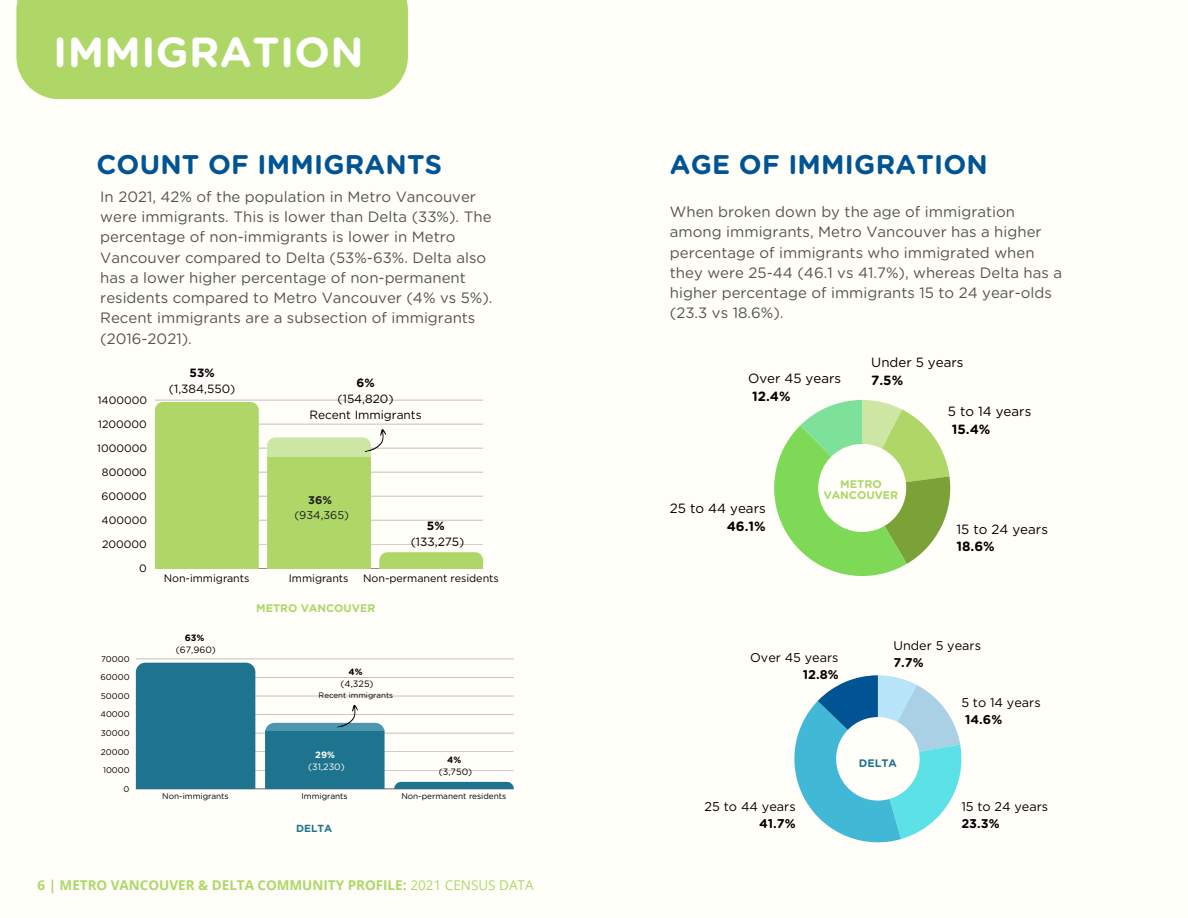
<style>
.page{position:relative;width:1188px;height:918px;background:#fffef9}
.page>*{position:absolute;margin:0;border:0;box-sizing:border-box;transform-origin:0 0}
.t1{font:700 42px "Gotham Rounded";letter-spacing:.01em;color:#fff}
.t2{font:700 27px "Gotham Rounded";letter-spacing:.01em;color:#005493}
.t3{font:15px/20.2px "Gotham Rounded";color:#545454}
.t4{font:700 13.5px "Open Sans";color:#aed768}
.t5{font:13.35px/17.9px "Gotham Rounded";color:#000}
.t6{font:12.75px/17px "Gotham Rounded";color:#000}
.t7{font:12px/15.9px "Gotham";color:#000;text-align:center}
.t8{font:700 12px "Gotham";color:#000}
.t9{font:700 11.1px/11.1px "Gotham Rounded";color:#aed768;text-align:center}
.t10{font:11.1px "Gotham";color:#1d1d1b}
.t11{font:700 11.1px "Gotham";color:#1d1d1b}
.t12{font:700 10.95px "Gotham";color:#aed768}
.t13{font:700 10.95px "Gotham Rounded";color:#1e748f}
.t14{font:10.65px "Gotham";color:#000}
.t15{font:700 10.2px "Gotham";color:#1e748f}
.t16{font:9.15px "Gotham Rounded";color:#000}
.t17{font:9.15px "Gotham Rounded";color:#fffef9}
.t18{font:700 9.15px "Gotham Rounded";color:#000}
.t19{font:700 9.15px "Gotham Rounded";color:#fffef9}
.t20{font:8.25px "Gotham Rounded";color:#000}
.t21{font:7.95px "Gotham Rounded";color:#000}
.s1{font-weight:700}
.s2{font-weight:400}
</style>
<div class="page">
<div style="left:16px;top:0;width:392px;height:99px;background:#aed768"></div>
<svg style="left:794px;top:675px;width:167px;height:167px"></svg>
<hr style="left:155px;top:568px;width:328px;height:1px;background:#000">
<hr style="left:155px;top:544px;width:328px;height:1px;background:#000">
<hr style="left:155px;top:520px;width:328px;height:1px;background:#000">
<hr style="left:155px;top:496px;width:328px;height:1px;background:#000">
<hr style="left:155px;top:472px;width:328px;height:1px;background:#000">
<hr style="left:155px;top:448px;width:328px;height:1px;background:#000">
<hr style="left:155px;top:424px;width:328px;height:1px;background:#000">
<hr style="left:155px;top:400px;width:328px;height:1px;background:#000">
<div style="left:155px;top:402px;width:104px;height:166px;background:#aed768"></div>
<svg style="left:267px;top:429px;width:216px;height:139px"></svg>
<svg style="left:774px;top:400px;width:176px;height:176px"></svg>
<hr style="left:136px;top:789px;width:378px;height:1px;background:#000">
<hr style="left:136px;top:770px;width:378px;height:1px;background:#000">
<hr style="left:136px;top:751px;width:378px;height:1px;background:#000">
<hr style="left:136px;top:733px;width:378px;height:1px;background:#000">
<hr style="left:136px;top:714px;width:378px;height:1px;background:#000">
<hr style="left:136px;top:696px;width:378px;height:1px;background:#000">
<hr style="left:136px;top:677px;width:378px;height:1px;background:#000">
<hr style="left:136px;top:659px;width:378px;height:1px;background:#000">
<div style="left:136px;top:663px;width:119px;height:126px;background:#1e748f"></div>
<svg style="left:394px;top:782px;width:120px;height:7px"></svg>
<svg style="left:265px;top:704px;width:120px;height:85px"></svg>
<h1 class="t1" style="left:53px;top:34px;width:312px">IMMIGRATION</h1>
<h2 class="t2" style="left:96px;top:152px;width:347px">COUNT OF IMMIGRANTS</h2>
<p class="t3" style="left:100px;top:187px;width:394px">In 2021, 42% of the population in Metro Vancouver were immigrants. This is lower than Delta (33%). The percentage of non-immigrants is lower in Metro Vancouver compared to Delta (53%-63%. Delta also has a lower higher percentage of non-permanent residents compared to Metro Vancouver (4% vs 5%).<br>Recent immigrants are a subsection of immigrants (2016-2021).</p>
<p class="t14" style="left:98px;top:394px;width:51px">1400000</p>
<p class="t14" style="left:98px;top:418px;width:50px">1200000</p>
<p class="t14" style="left:97px;top:442px;width:51px">1000000</p>
<p class="t14" style="left:102px;top:466px;width:47px">800000</p>
<p class="t14" style="left:102px;top:490px;width:47px">600000</p>
<p class="t14" style="left:102px;top:514px;width:47px">400000</p>
<p class="t14" style="left:102px;top:538px;width:46px">200000</p>
<p class="t14" style="left:139px;top:562px;width:9px">0</p>
<p class="t20" style="left:101px;top:655px;width:30px">70000</p>
<p class="t20" style="left:101px;top:674px;width:31px">60000</p>
<p class="t20" style="left:101px;top:692px;width:30px">50000</p>
<p class="t20" style="left:100px;top:711px;width:31px">40000</p>
<p class="t20" style="left:101px;top:729px;width:30px">30000</p>
<p class="t20" style="left:101px;top:748px;width:30px">20000</p>
<p class="t20" style="left:103px;top:767px;width:28px">10000</p>
<p class="t20" style="left:124px;top:785px;width:7px">0</p>
<p class="t7" style="left:169px;top:365px;width:68px"><span class="s1">53% </span>(1,384,550)</p>
<p class="t8" style="left:357px;top:376px;width:20px">6%</p>
<h6 class="t7" style="left:338px;top:391px;width:58px">(154,820)</h6>
<p class="t7" style="left:309px;top:407px;width:114px">Recent Immigrants</p>
<p class="t11" style="left:308px;top:494px;width:25px">36%</p>
<p class="t10" style="left:294px;top:509px;width:56px">(934,365)</p>
<p class="t8" style="left:427px;top:519px;width:19px">5%</p>
<p class="t7" style="left:411px;top:534px;width:55px">(133,275)</p>
<p class="t14" style="left:164px;top:571px;width:87px">Non-immigrants</p>
<p class="t14" style="left:289px;top:571px;width:61px">Immigrants</p>
<p class="t14" style="left:363px;top:571px;width:137px">Non-permanent residents</p>
<h2 class="t18" style="left:185px;top:634px;width:21px">63%</h2>
<h3 class="t16" style="left:176px;top:646px;width:41px">(67,960)</h3>
<h5 class="t12" style="left:256px;top:601px;width:121px">METRO VANCOUVER</h5>
<h5 class="t18" style="left:349px;top:667px;width:16px">4%</h5>
<h5 class="t16" style="left:341px;top:680px;width:35px">(4,325)</h5>
<h5 class="t21" style="left:319px;top:692px;width:76px">Recent immigrants</h5>
<h5 class="t19" style="left:315px;top:750px;width:21px">29%</h5>
<h5 class="t17" style="left:308px;top:763px;width:38px">(31,230)</h5>
<p class="t18" style="left:447px;top:756px;width:16px">4%</p>
<h5 class="t16" style="left:439px;top:768px;width:35px">(3,750)</h5>
<p class="t20" style="left:162px;top:793px;width:68px">Non-immigrants</p>
<p class="t20" style="left:301px;top:793px;width:48px">Immigrants</p>
<p class="t20" style="left:401px;top:793px;width:107px">Non-permanent residents</p>
<h5 class="t15" style="left:296px;top:822px;width:38px">DELTA</h5>
<h5 class="t4" style="left:38px;top:876px;width:498px">6 | METRO VANCOUVER &amp; DELTA COMMUNITY PROFILE: <span class="s2">2021 CENSUS DATA</span></h5>
<p class="t2" style="left:670px;top:152px;width:319px">AGE OF IMMIGRATION</p>
<p class="t3" style="left:670px;top:202px;width:394px">When broken down by the age of immigration among immigrants, Metro Vancouver has a higher percentage of immigrants who immigrated when they were 25-44 (46.1 vs 41.7%), whereas Delta has a higher percentage of immigrants 15 to 24 year-olds (23.3 vs 18.6%).</p>
<p class="t5" style="left:752px;top:370px;width:91px;text-indent:-4px">Over 45 years<br><span class="s1">12.4%</span></p>
<p class="t5" style="left:871px;top:354px;width:94px">Under 5 years<br><span class="s1">7.5%</span></p>
<p class="t5" style="left:952px;top:403px;width:81px;text-indent:-4px">5 to 14 years<br><span class="s1">15.4%</span></p>
<p class="t5" style="left:670px;top:501px;width:97px;text-align:right">25 to 44 years<br><span class="s1">46.1%</span></p>
<p class="t9" style="left:824px;top:479px;width:76px">METRO<br>VANCOUVER</p>
<p class="t5" style="left:957px;top:521px;width:93px">15 to 24 years<br><span class="s1">18.6%</span></p>
<p class="t6" style="left:750px;top:650px;width:90px;text-align:right">Over 45 years<br><span class="s1">12.8%</span></p>
<p class="t6" style="left:705px;top:799px;width:93px;text-align:right">25 to 44 years<br><span class="s1">41.7%</span></p>
<p class="t6" style="left:893px;top:638px;width:89px">Under 5 years<br><span class="s1">7.7%</span></p>
<p class="t6" style="left:961px;top:695px;width:81px">5 to 14 years<br><span class="s1">14.6%</span></p>
<h3 class="t13" style="left:859px;top:758px;width:40px">DELTA</h3>
<p class="t6" style="left:961px;top:799px;width:88px">15 to 24 years<br><span class="s1">23.3%</span></p>
</div>
